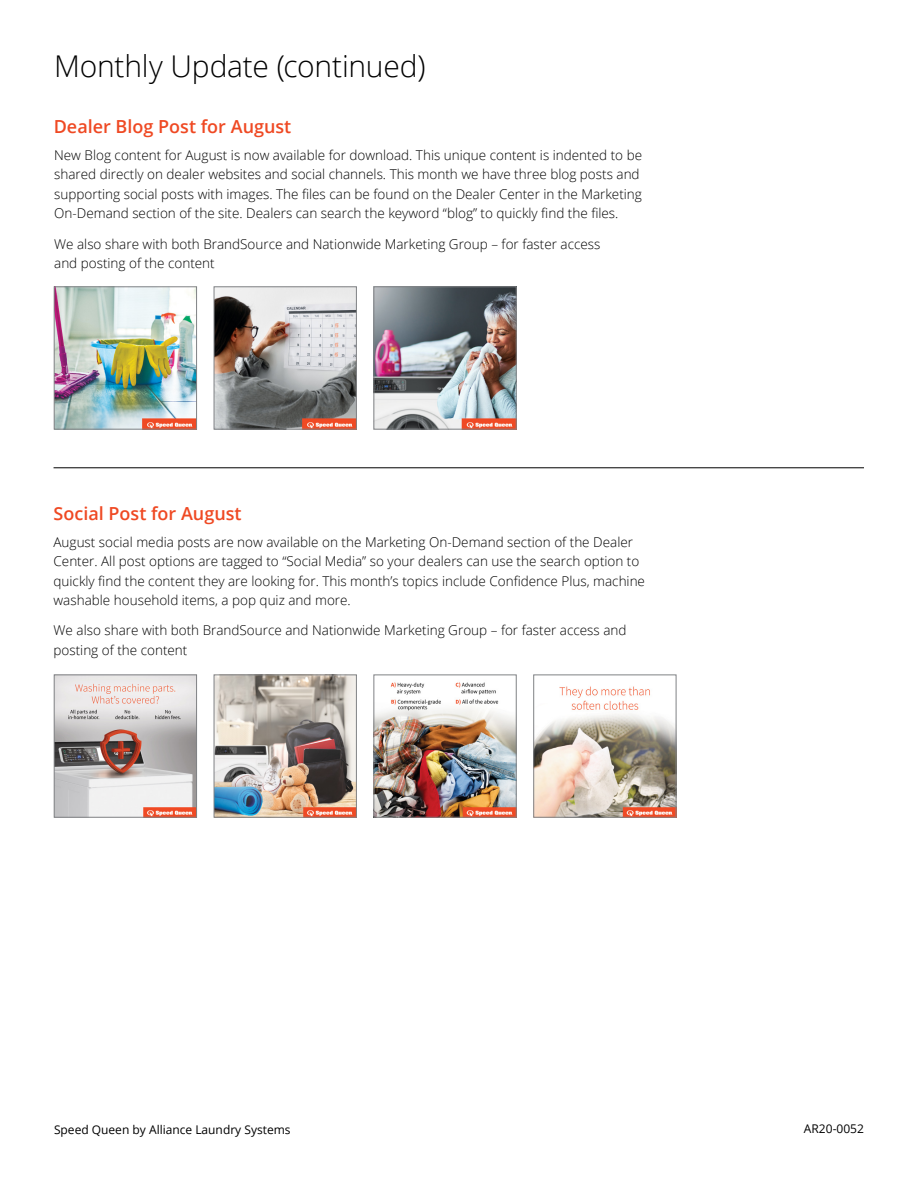
<style>
.page{position:relative;width:918px;height:1188px;background:#fff}
.page>*{position:absolute;margin:0;border:0;box-sizing:border-box;transform-origin:0 0}
.t1{font:300 30px "Open Sans";letter-spacing:-.005em;color:#000}
.t2{font:600 18px "Open Sans";color:#ef4923}
.t3{font:300 13.5px/19.5px "Open Sans";color:#000}
.t4{font:12px "Open Sans";color:#000}
</style>
<div class="page">
<img style="left:56px;top:677px;width:139px;height:138px">
<div style="left:54px;top:675px;width:143px;height:142px;border:1px solid #808285"></div>
<img style="left:216px;top:677px;width:139px;height:138px">
<div style="left:214px;top:675px;width:143px;height:142px;border:1px solid #808285"></div>
<img style="left:376px;top:682px;width:138px;height:133px">
<div style="left:374px;top:675px;width:142px;height:142px;border:1px solid #808285"></div>
<img style="left:536px;top:686px;width:138px;height:129px">
<div style="left:534px;top:675px;width:142px;height:142px;border:1px solid #808285"></div>
<img style="left:56px;top:289px;width:139px;height:138px">
<div style="left:54px;top:287px;width:143px;height:142px;border:1px solid #808285"></div>
<img style="left:216px;top:289px;width:139px;height:138px">
<div style="left:214px;top:287px;width:143px;height:142px;border:1px solid #808285"></div>
<img style="left:376px;top:289px;width:138px;height:138px">
<div style="left:374px;top:287px;width:142px;height:142px;border:1px solid #808285"></div>
<hr style="left:54px;top:468px;width:810px;height:1px;background:#000">
<h1 class="t1" style="left:54px;top:46px;width:373px">Monthly Update (continued)</h1>
<h2 class="t2" style="left:54px;top:114px;width:239px">Dealer Blog Post for August</h2>
<p class="t3" style="left:54px;top:145px;width:589px">New Blog content for August is now available for download. This unique content is indented to be shared directly on dealer websites and social channels. This month we have three blog posts and supporting social posts with images. The files can be found on the Dealer Center in the Marketing On-Demand section of the site. Dealers can search the keyword “blog” to quickly find the files.</p>
<p class="t3" style="left:54px;top:234px;width:548px">We also share with both BrandSource and Nationwide Marketing Group – for faster access and posting of the content</p>
<h2 class="t2" style="left:54px;top:501px;width:190px">Social Post for August</h2>
<p class="t3" style="left:54px;top:532px;width:593px">August social media posts are now available on the Marketing On-Demand section of the Dealer Center. All post options are tagged to “Social Media” so your dealers can use the search option to quickly find the content they are looking for. This month’s topics include Confidence Plus, machine washable household items, a pop quiz and more.</p>
<p class="t3" style="left:54px;top:620px;width:575px">We also share with both BrandSource and Nationwide Marketing Group – for faster access and posting of the content</p>
<p class="t4" style="left:54px;top:1121px;width:238px">Speed Queen by Alliance Laundry Systems</p>
<p class="t4" style="left:804px;top:1120px;width:62px">AR20-0052</p>
</div>
